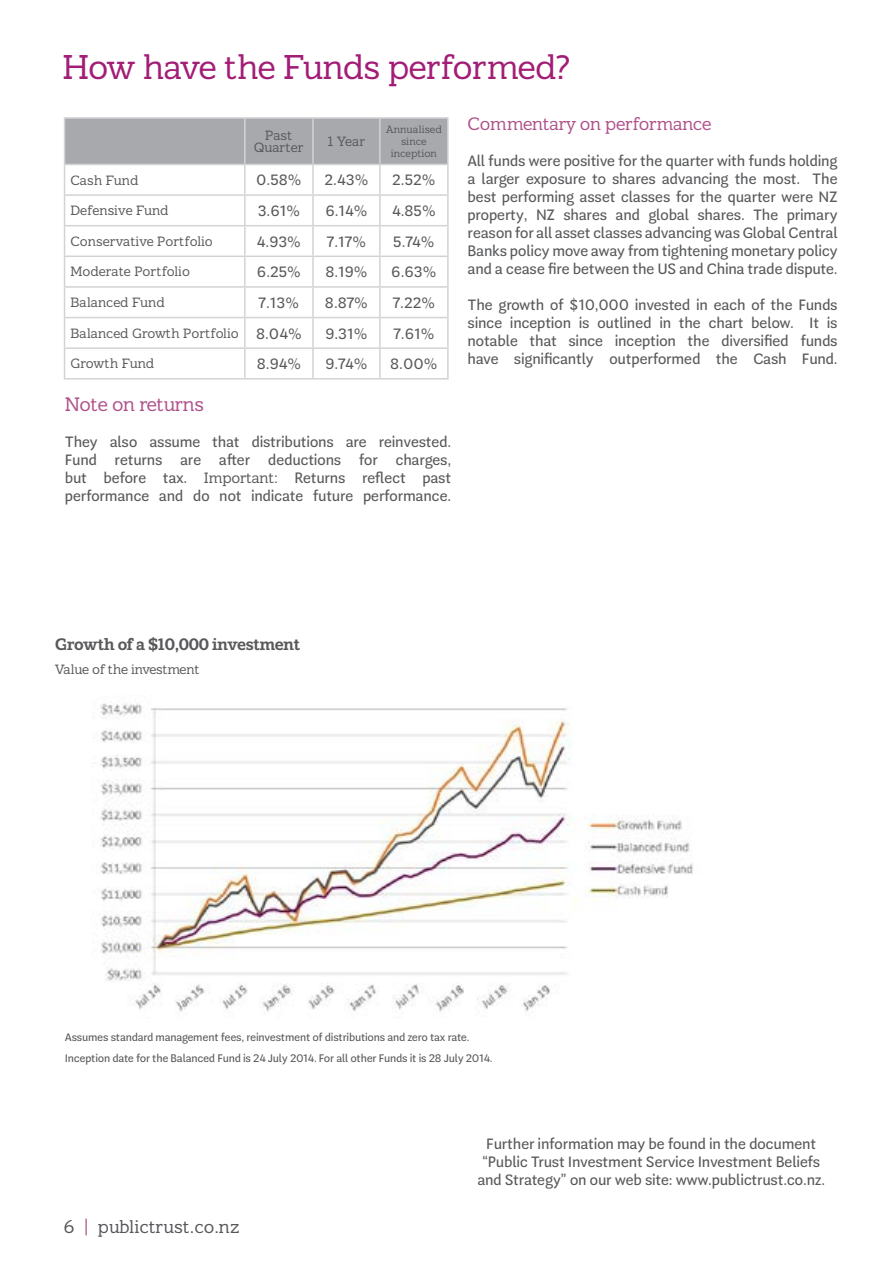
<style>
.page{position:relative;width:893px;height:1263px;background:#fff}
.page>*{position:absolute;margin:0;border:0;box-sizing:border-box;transform-origin:0 0}
.t1{font:34.5px "Trust";letter-spacing:-.02em;color:#a21d76}
.t2{font:19.5px "Trust";letter-spacing:-.02em;color:#af518a}
.t3{font:18px "Trust";letter-spacing:-.02em;color:#af518a}
.t4{font:18px "Trust";color:#55575a}
.t5{font:700 16.5px "Trust";letter-spacing:-.02em;color:#58595b}
.t6{font:15px/18px "Guanabara Sans";letter-spacing:-.02em;color:#58595b;text-align:justify}
.t7{font:13.5px/12px "Trust";color:#58595b;text-align:center}
.t8{font:13.5px "Trust";letter-spacing:-.02em;color:#58595b}
.t9{font:10.95px "Guanabara Sans";letter-spacing:-.02em;color:#58595b}
.t10{font:10.5px/12px "Trust";color:#58595b;text-align:center}
.s1{font-family:"Guanabara Sans";font-size:15px}
.s2{font-family:"Trust"}
.s3{color:#af518a}
</style>
<div class="page">
<hr style="left:64px;top:117px;width:181px;height:2px;background:#d1d3d4">
<hr style="left:245px;top:117px;width:68px;height:2px;background:#d1d3d4">
<hr style="left:313px;top:117px;width:67px;height:2px;background:#d1d3d4">
<hr style="left:380px;top:117px;width:69px;height:2px;background:#d1d3d4">
<hr style="left:447px;top:119px;width:2px;height:45px;background:#d1d3d4">
<hr style="left:380px;top:164px;width:69px;height:1px;background:#d1d3d4">
<hr style="left:447px;top:165px;width:2px;height:29px;background:#d1d3d4">
<svg style="left:64px;top:118px;width:384px;height:107px"></svg>
<hr style="left:245px;top:194px;width:68px;height:2px;background:#d1d3d4">
<hr style="left:244px;top:196px;width:2px;height:29px;background:#d1d3d4">
<hr style="left:313px;top:194px;width:67px;height:2px;background:#d1d3d4">
<hr style="left:312px;top:196px;width:2px;height:29px;background:#d1d3d4">
<hr style="left:380px;top:194px;width:69px;height:2px;background:#d1d3d4">
<hr style="left:379px;top:196px;width:2px;height:29px;background:#d1d3d4">
<hr style="left:447px;top:196px;width:2px;height:29px;background:#d1d3d4">
<hr style="left:64px;top:225px;width:181px;height:1px;background:#d1d3d4">
<hr style="left:64px;top:226px;width:1px;height:30px;background:#d1d3d4">
<hr style="left:245px;top:225px;width:68px;height:1px;background:#d1d3d4">
<hr style="left:244px;top:226px;width:2px;height:30px;background:#d1d3d4">
<hr style="left:313px;top:225px;width:67px;height:1px;background:#d1d3d4">
<hr style="left:312px;top:226px;width:2px;height:30px;background:#d1d3d4">
<hr style="left:380px;top:225px;width:69px;height:1px;background:#d1d3d4">
<hr style="left:379px;top:226px;width:2px;height:30px;background:#d1d3d4">
<hr style="left:447px;top:226px;width:2px;height:30px;background:#d1d3d4">
<hr style="left:64px;top:256px;width:181px;height:1px;background:#d1d3d4">
<hr style="left:245px;top:256px;width:68px;height:1px;background:#d1d3d4">
<hr style="left:244px;top:257px;width:2px;height:29px;background:#d1d3d4">
<hr style="left:313px;top:256px;width:67px;height:1px;background:#d1d3d4">
<hr style="left:312px;top:257px;width:2px;height:29px;background:#d1d3d4">
<hr style="left:380px;top:256px;width:69px;height:1px;background:#d1d3d4">
<hr style="left:379px;top:257px;width:2px;height:29px;background:#d1d3d4">
<hr style="left:447px;top:257px;width:2px;height:29px;background:#d1d3d4">
<hr style="left:64px;top:286px;width:181px;height:2px;background:#d1d3d4">
<hr style="left:245px;top:286px;width:68px;height:2px;background:#d1d3d4">
<hr style="left:244px;top:288px;width:2px;height:29px;background:#d1d3d4">
<hr style="left:313px;top:286px;width:67px;height:2px;background:#d1d3d4">
<hr style="left:312px;top:288px;width:2px;height:29px;background:#d1d3d4">
<hr style="left:380px;top:286px;width:69px;height:2px;background:#d1d3d4">
<hr style="left:379px;top:288px;width:2px;height:29px;background:#d1d3d4">
<hr style="left:447px;top:288px;width:2px;height:29px;background:#d1d3d4">
<hr style="left:64px;top:317px;width:181px;height:1px;background:#d1d3d4">
<hr style="left:245px;top:317px;width:68px;height:1px;background:#d1d3d4">
<hr style="left:244px;top:318px;width:2px;height:29px;background:#d1d3d4">
<hr style="left:313px;top:317px;width:67px;height:1px;background:#d1d3d4">
<hr style="left:312px;top:318px;width:2px;height:29px;background:#d1d3d4">
<hr style="left:380px;top:317px;width:69px;height:1px;background:#d1d3d4">
<hr style="left:379px;top:318px;width:2px;height:29px;background:#d1d3d4">
<hr style="left:447px;top:318px;width:2px;height:29px;background:#d1d3d4">
<hr style="left:64px;top:347px;width:181px;height:2px;background:#d1d3d4">
<svg style="left:64px;top:257px;width:1px;height:121px"></svg>
<hr style="left:245px;top:347px;width:68px;height:2px;background:#d1d3d4">
<hr style="left:244px;top:349px;width:2px;height:29px;background:#d1d3d4">
<hr style="left:313px;top:347px;width:67px;height:2px;background:#d1d3d4">
<hr style="left:312px;top:349px;width:2px;height:29px;background:#d1d3d4">
<hr style="left:380px;top:347px;width:69px;height:2px;background:#d1d3d4">
<hr style="left:379px;top:349px;width:2px;height:29px;background:#d1d3d4">
<hr style="left:447px;top:349px;width:2px;height:29px;background:#d1d3d4">
<hr style="left:64px;top:378px;width:181px;height:1px;background:#d1d3d4">
<hr style="left:245px;top:378px;width:68px;height:1px;background:#d1d3d4">
<hr style="left:313px;top:378px;width:67px;height:1px;background:#d1d3d4">
<hr style="left:380px;top:378px;width:69px;height:1px;background:#d1d3d4">
<img style="left:100px;top:703px;width:593px;height:309px">
<h1 class="t1" style="left:62px;top:48px;width:509px">How have the Funds performed?</h1>
<p class="t7" style="left:254px;top:130px;width:51px">Past<br>Quarter</p>
<p class="t7" style="left:328px;top:136px;width:39px">1 Year</p>
<p class="t10" style="left:386px;top:124px;width:58px">Annualised since inception</p>
<p class="t7" style="left:71px;top:174px;width:69px">Cash Fund</p>
<p class="t6" style="left:256px;top:171px;width:47px">0.58%</p>
<p class="t6" style="left:325px;top:171px;width:45px">2.43%</p>
<p class="t6" style="left:392px;top:171px;width:45px">2.52%</p>
<p class="t7" style="left:71px;top:205px;width:100px">Defensive Fund</p>
<p class="t6" style="left:258px;top:202px;width:44px">3.61%</p>
<p class="t6" style="left:325px;top:202px;width:44px">6.14%</p>
<p class="t6" style="left:392px;top:202px;width:45px">4.85%</p>
<p class="t7" style="left:71px;top:236px;width:144px">Conservative Portfolio</p>
<p class="t6" style="left:257px;top:233px;width:45px">4.93%</p>
<p class="t6" style="left:327px;top:233px;width:41px">7.17%</p>
<p class="t6" style="left:393px;top:233px;width:43px">5.74%</p>
<p class="t7" style="left:71px;top:266px;width:121px">Moderate Portfolio</p>
<p class="t6" style="left:257px;top:263px;width:45px">6.25%</p>
<p class="t6" style="left:325px;top:263px;width:44px">8.19%</p>
<p class="t6" style="left:391px;top:263px;width:47px">6.63%</p>
<p class="t7" style="left:71px;top:297px;width:96px">Balanced Fund</p>
<p class="t6" style="left:259px;top:294px;width:42px">7.13%</p>
<p class="t6" style="left:325px;top:294px;width:44px">8.87%</p>
<p class="t6" style="left:393px;top:294px;width:44px">7.22%</p>
<p class="t7" style="left:71px;top:328px;width:233px">Balanced Growth Portfolio <span class="s1">8.04%</span></p>
<p class="t6" style="left:325px;top:325px;width:44px">9.31%</p>
<p class="t6" style="left:393px;top:325px;width:42px">7.61%</p>
<p class="t7" style="left:71px;top:358px;width:85px">Growth Fund</p>
<p class="t6" style="left:257px;top:355px;width:46px">8.94%</p>
<p class="t6" style="left:325px;top:355px;width:43px">9.74%</p>
<p class="t6" style="left:390px;top:355px;width:49px">8.00%</p>
<h2 class="t2" style="left:65px;top:393px;width:141px">Note on returns</h2>
<p class="t6" style="left:65px;top:433px;width:388px">They also assume that distributions are reinvested.<br>Fund returns are after deductions for charges, but before tax. <span class="s2">Important:</span> Returns reflect past performance and do not indicate future performance.</p>
<p class="t3" style="left:468px;top:114px;width:245px">Commentary on performance</p>
<p class="t6" style="left:468px;top:152px;width:372px">All funds were positive for the quarter with funds holding a larger exposure to shares advancing the most. The best performing asset classes for the quarter were NZ property, NZ shares and global shares. The primary reason for all asset classes advancing was Global Central Banks policy move away from tightening monetary policy and a cease fire between the US and China trade dispute.</p>
<p class="t6" style="left:468px;top:296px;width:372px">The growth of $10,000 invested in each of the Funds since inception is outlined in the chart below. It is notable that since inception the diversified funds have significantly outperformed the Cash Fund.</p>
<p class="t5" style="left:55px;top:635px;width:246px">Growth of a $10,000 investment</p>
<p class="t8" style="left:55px;top:662px;width:146px">Value of the investment</p>
<p class="t9" style="left:65px;top:1029px;width:406px">Assumes standard management fees, reinvestment of distributions and zero tax rate.</p>
<p class="t9" style="left:65px;top:1051px;width:429px">Inception date for the Balanced Fund is 24 July 2014. For all other Funds it is 28 July 2014.</p>
<p class="t4" style="left:64px;top:1217px;width:177px">6 <span class="s3">|</span> publictrust.co.nz</p>
<p class="t6" style="left:477px;top:1135px;width:349px;text-align:center">Further information may be found in the document “Public Trust Investment Service Investment Beliefs and Strategy” on our web site: www.publictrust.co.nz.</p>
</div>
